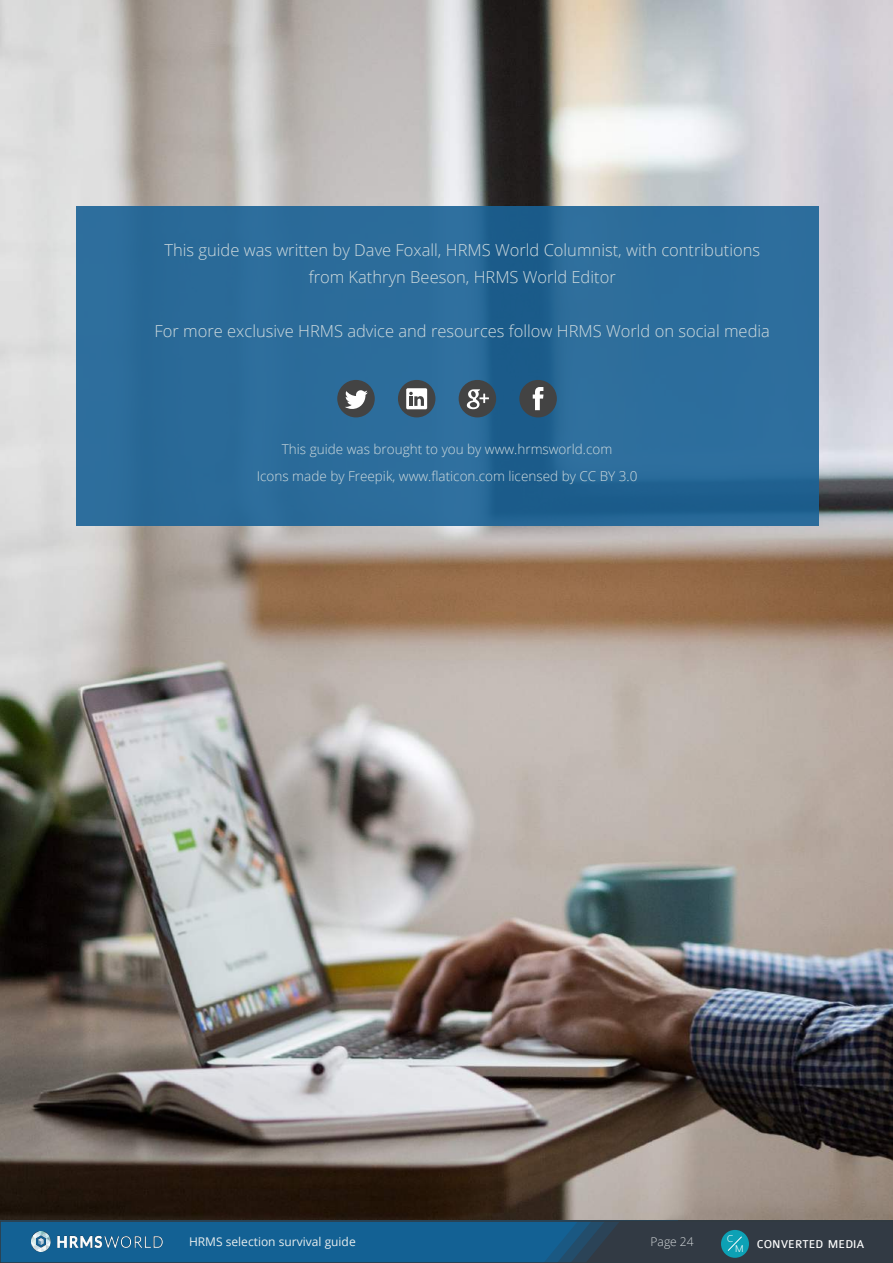
<style>
.page{position:relative;width:893px;height:1263px;background:#fff}
.page>*{position:absolute;margin:0;border:0;box-sizing:border-box;transform-origin:0 0}
.t1{font:300 16.5px/27px "Open Sans";color:#d0dbde;text-align:center}
.t2{font:300 13.5px/27px "Open Sans";color:#d0dbde;text-align:center}
.t3{font:12.15px "Colaborate";color:#fff}
.t4{font:12px "Open Sans";color:#e7edee}
.t5{font:300 12px "Open Sans";color:#d6dadc}
.t6{font:9.75px "Corbert";color:#fff}
</style>
<div class="page">
<img style="left:0;top:0;width:893px;height:1220px">
<div style="left:0;top:1221px;width:893px;height:42px;background:#136194"></div>
<div style="left:678px;top:1221px;width:215px;height:42px;background:#323a44"></div>
<div style="left:0;top:1220px;width:893px;height:43px;border:2px solid #313a41"></div>
<div style="left:721px;top:1230px;width:28px;height:28px;background:#0da1b5;border-radius:50%"></div>
<svg style="left:543px;top:1221px;width:199px;height:42px"></svg>
<img style="left:31px;top:1232px;width:132px;height:19px">
<svg style="left:76px;top:206px;width:742px;height:320px;background:#296a98"></svg>
<div style="left:337px;top:380px;width:38px;height:37px;background:#434343;border-radius:50%"></div>
<svg style="left:345px;top:390px;width:23px;height:19px"></svg>
<div style="left:519px;top:380px;width:38px;height:37px;background:#434343;border-radius:50%"></div>
<svg style="left:533px;top:387px;width:10px;height:23px"></svg>
<svg style="left:459px;top:380px;width:37px;height:37px"></svg>
<svg style="left:398px;top:380px;width:37px;height:37px"></svg>
<hr style="left:409px;top:396px;width:4px;height:10px;background:#434343">
<p class="t1" style="left:164px;top:236px;width:597px">This guide was written by Dave Foxall, HRMS World Columnist, with contributions from Kathryn Beeson, HRMS World Editor</p>
<p class="t1" style="left:155px;top:317px;width:617px">For more exclusive HRMS advice and resources follow HRMS World on social media</p>
<p class="t2" style="left:257px;top:435px;width:382px">This guide was brought to you by www.hrmsworld.com<br>Icons made by Freepik, www.flaticon.com licensed by CC BY 3.0</p>
<p class="t4" style="left:189px;top:1233px;width:168px">HRMS selection survival guide</p>
<p class="t5" style="left:651px;top:1233px;width:45px">Page 24</p>
<p class="t6" style="left:727px;top:1232px;width:8px">C</p>
<p class="t6" style="left:735px;top:1242px;width:10px">M</p>
<p class="t3" style="left:757px;top:1238px;width:109px">CONVERTED MEDIA</p>
</div>
